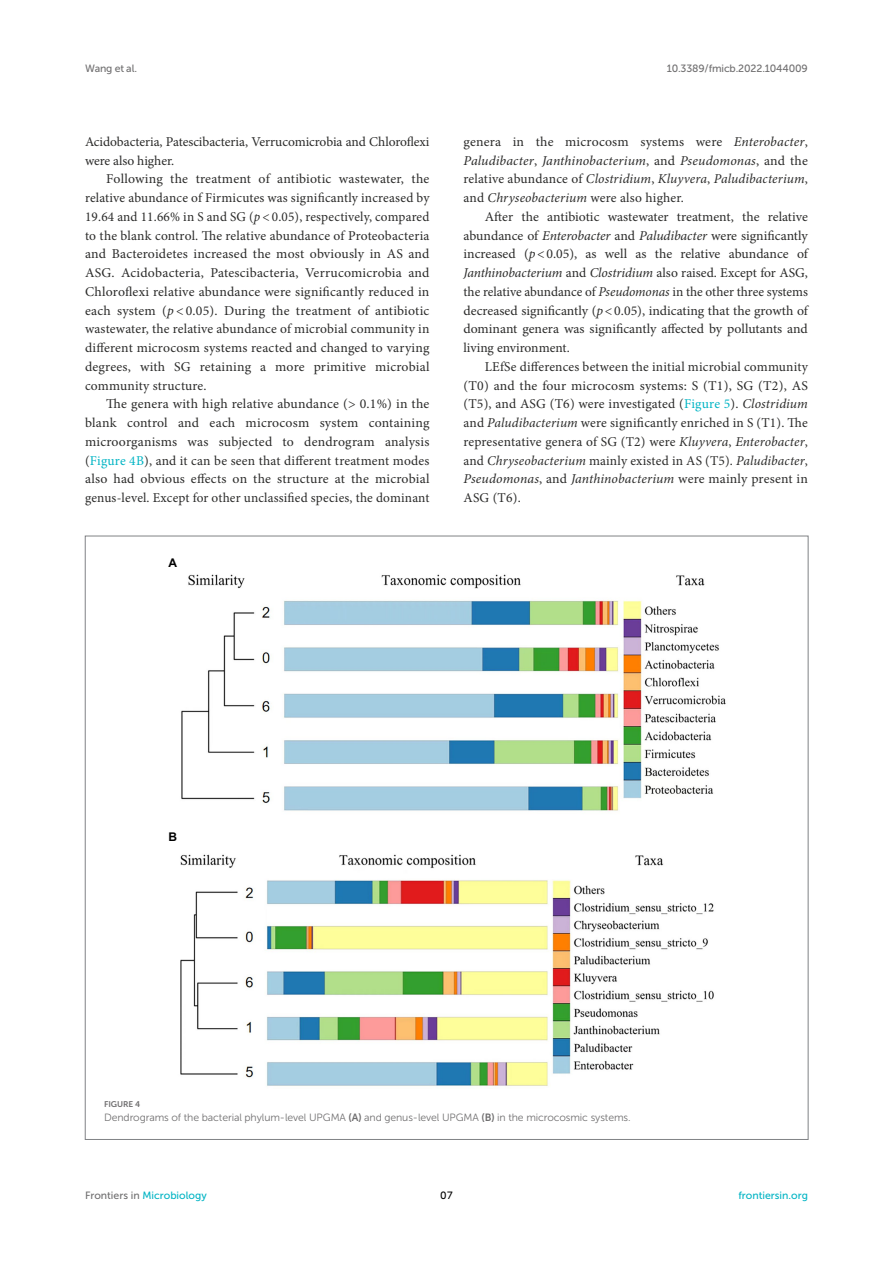
<style>
.page{position:relative;width:893px;height:1263px;background:#fff}
.page>*{position:absolute;margin:0;border:0;box-sizing:border-box;transform-origin:0 0}
.TEXT{font:13.5px/18.8px "Minion Pro";letter-spacing:.005em;color:#2b2b2a;text-align:justify}
.TEXT-2{font:italic 13.5px/18.8px "Minion Pro";letter-spacing:.01em;color:#2b2b2a;text-align:justify}
.t1{font:700 12px "Arial";color:#000}
.FIG_LEG{font:10.5px "Museo Sans 300";letter-spacing:-.01em;color:#706f70}
.t2{font:10.5px "Museo Sans 500";color:#00b4c4}
.t3{font:10.5px "Museo Sans 500";letter-spacing:-.015em;color:#706f70}
.t4{font:10.5px "Museo Sans 500";color:#000}
.FIG_HD{font:8.25px "Museo Sans 700";letter-spacing:-.01em;color:#706f70}
.s1{font-style:italic}
.s2{color:#00b4c4}
.s3{font-style:normal}
.s4{font-family:"Museo Sans 700"}
.s5{color:#706f70}
</style>
<div class="page">
<img style="left:180px;top:574px;width:546px;height:512px">
<p class="t3" style="left:85px;top:63px;width:53px">Wang et al.</p>
<p class="t3" style="left:667px;top:63px;width:143px">10.3389/fmicb.2022.1044009</p>
<p class="TEXT" style="left:85px;top:132px;width:346px">Acidobacteria, Patescibacteria, Verrucomicrobia and Chloroflexi were also higher.</p>
<p class="TEXT" style="left:85px;top:170px;width:346px;text-indent:21px">Following the treatment of antibiotic wastewater, the relative abundance of Firmicutes was significantly increased by 19.64 and 11.66% in S and SG (<span class="s1">p</span> &lt; 0.05), respectively, compared to the blank control. The relative abundance of Proteobacteria and Bacteroidetes increased the most obviously in AS and ASG. Acidobacteria, Patescibacteria, Verrucomicrobia and Chloroflexi relative abundance were significantly reduced in each system (<span class="s1">p</span> &lt; 0.05). During the treatment of antibiotic wastewater, the relative abundance of microbial community in different microcosm systems reacted and changed to varying degrees, with SG retaining a more primitive microbial community structure.</p>
<p class="TEXT" style="left:85px;top:395px;width:346px;text-indent:21px">The genera with high relative abundance (&gt; 0.1%) in the blank control and each microcosm system containing microorganisms was subjected to dendrogram analysis (<span class="s2">Figure 4B</span>), and it can be seen that different treatment modes also had obvious effects on the structure at the microbial genus-level. Except for other unclassified species, the dominant</p>
<p class="t1" style="left:169px;top:554px;width:10px">A</p>
<p class="TEXT-2" style="left:463px;top:132px;width:346px"><span class="s3">genera in the microcosm systems were</span> Enterobacter<span class="s3">, </span>Paludibacter<span class="s3">,</span> Janthinobacterium<span class="s3">, and</span> Pseudomonas<span class="s3">, and the relative abundance of</span> Clostridium<span class="s3">,</span> Kluyvera<span class="s3">,</span> Paludibacterium<span class="s3">, and</span> Chryseobacterium <span class="s3">were also higher.</span></p>
<p class="TEXT" style="left:463px;top:207px;width:346px;text-indent:21px">After the antibiotic wastewater treatment, the relative abundance of <span class="s1">Enterobacter</span> and <span class="s1">Paludibacter</span> were significantly increased (<span class="s1">p</span>&lt;0.05), as well as the relative abundance of <span class="s1">Janthinobacterium</span> and <span class="s1">Clostridium</span> also raised. Except for ASG, the relative abundance of <span class="s1">Pseudomonas</span> in the other three systems decreased significantly (<span class="s1">p</span>&lt;0.05), indicating that the growth of dominant genera was significantly affected by pollutants and living environment.</p>
<p class="TEXT" style="left:463px;top:357px;width:346px;text-indent:21px">LEfSe differences between the initial microbial community (T0) and the four microcosm systems: S (T1), SG (T2), AS (T5), and ASG (T6) were investigated (<span class="s2">Figure 5</span>). <span class="s1">Clostridium </span>and <span class="s1">Paludibacterium</span> were significantly enriched in S (T1). The representative genera of SG (T2) were <span class="s1">Kluyvera</span>, <span class="s1">Enterobacter</span>, and <span class="s1">Chryseobacterium</span> mainly existed in AS (T5). <span class="s1">Paludibacter</span>, <span class="s1">Pseudomonas</span>, and <span class="s1">Janthinobacterium</span> were mainly present in ASG (T6).</p>
<p class="t1" style="left:169px;top:828px;width:10px">B</p>
<p class="FIG_HD" style="left:104px;top:1099px;width:37px">FIGURE 4</p>
<p class="FIG_LEG" style="left:104px;top:1111px;width:528px">Dendrograms of the bacterial phylum-level UPGMA <span class="s4">(A)</span> and genus-level UPGMA <span class="s4">(B)</span> in the microcosmic systems.</p>
<p class="t2" style="left:85px;top:1190px;width:123px"><span class="s5">Frontiers in</span> Microbiology</p>
<p class="t4" style="left:440px;top:1190px;width:14px">07</p>
<p class="t2" style="left:738px;top:1190px;width:71px">frontiersin.org</p>
</div>
